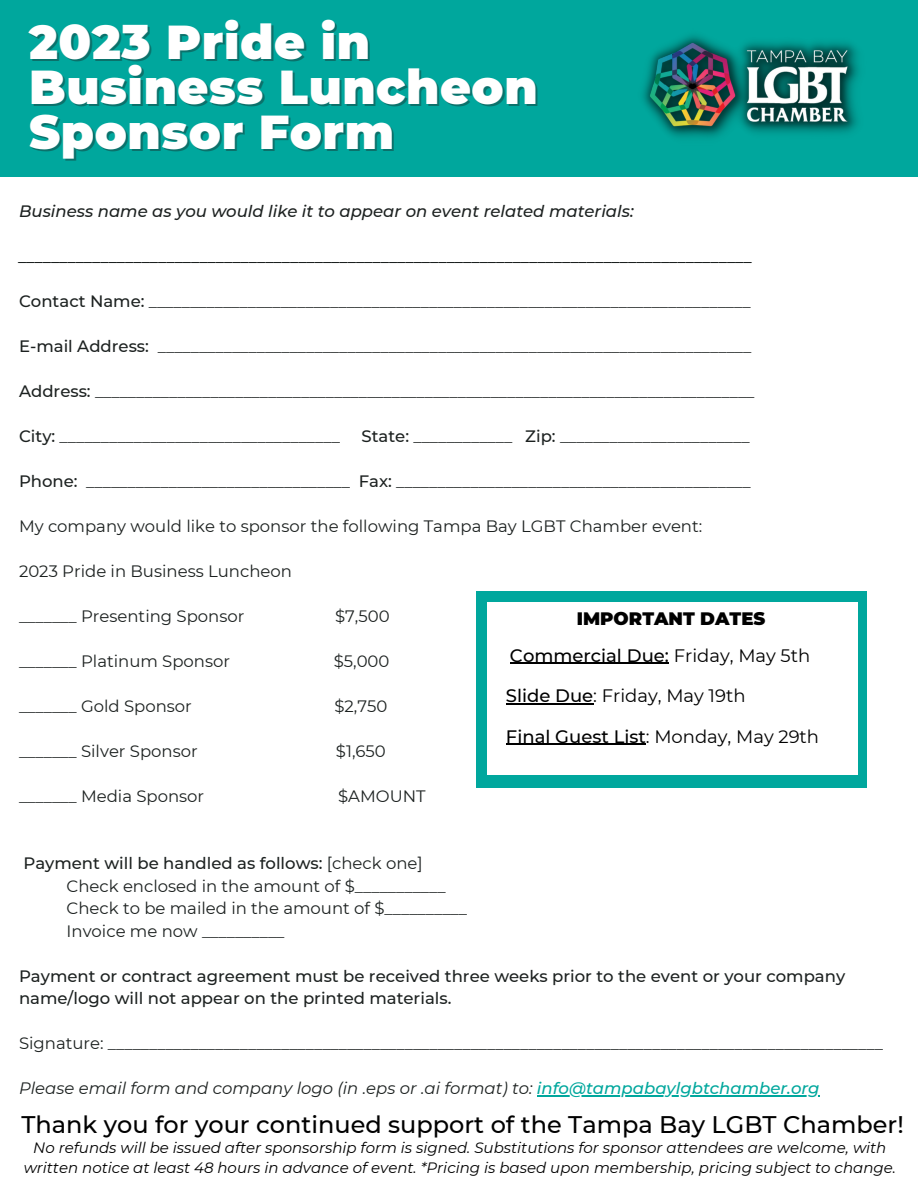
<style>
.page{position:relative;width:918px;height:1188px;background:#fff}
.page>*{position:absolute;margin:0;border:0;box-sizing:border-box;transform-origin:0 0}
.t1{font:900 47.55px/45px "Montserrat";letter-spacing:.01em;color:#fff}
.t2{font:500 24px "Montserrat";color:#000}
.t3{font:18px "Montserrat";color:#000}
.t4{font:900 18px/36.3px "Montserrat";color:#000}
.t5{font:16.5px/22.5px "Montserrat";color:#1c2120}
.t6{font:italic 500 16.5px "Montserrat";color:#1c2120}
.t7{font:500 16.5px/22.5px "Montserrat";color:#1c2120}
.t8{font:italic 16.5px "Montserrat";color:#1c2120}
.t9{font:italic 15px/20.2px "Montserrat";color:#000;text-align:center}
.s1{font-weight:500}
.s2{font-weight:400}
.s3{font-weight:500;color:#00a79d}
</style>
<div class="page">
<div style="left:0;top:0;width:918px;height:176px;background:#00a79d"></div>
<hr style="left:537px;top:1095px;width:283px;height:1px;background:#00a79d">
<img style="left:643px;top:35px;width:216px;height:103px">
<div style="left:476px;top:591px;width:390px;height:196px;background:#00a79d"></div>
<div style="left:487px;top:602px;width:371px;height:172px;background:#fff"></div>
<hr style="left:510px;top:663px;width:159px;height:1px;background:#000">
<hr style="left:506px;top:703px;width:87px;height:2px;background:#000">
<hr style="left:506px;top:744px;width:140px;height:1px;background:#000">
<h1 class="t1" style="left:29px;top:20px;width:510px">2023 Pride in<br>Business Luncheon<br>Sponsor Form</h1>
<p class="t6" style="left:19px;top:201px;width:616px">Business name as you would like it to appear on event related materials:</p>
<p class="t6" style="left:19px;top:246px;width:735px">_________________________________________________________________________________________</p>
<p class="t5" style="left:19px;top:289px;width:733px"><span class="s1">Contact Name:</span> _________________________________________________________________________</p>
<p class="t5" style="left:19px;top:334px;width:734px"><span class="s1">E-mail Address:</span> ________________________________________________________________________</p>
<p class="t5" style="left:19px;top:379px;width:737px"><span class="s1">Address:</span> ________________________________________________________________________________</p>
<p class="t5" style="left:19px;top:424px;width:322px"><span class="s1">City:</span> __________________________________</p>
<p class="t5" style="left:362px;top:424px;width:390px"><span class="s1">State:</span> ____________ <span class="s1">Zip:</span> _______________________</p>
<p class="t5" style="left:19px;top:469px;width:733px"><span class="s1">Phone:</span> ________________________________ <span class="s1">Fax:</span> ___________________________________________</p>
<p class="t5" style="left:19px;top:514px;width:685px">My company would like to sponsor the following Tampa Bay LGBT Chamber event:</p>
<p class="t5" style="left:19px;top:559px;width:275px">2023 Pride in Business Luncheon</p>
<p class="t5" style="left:19px;top:604px;width:227px">_______ Presenting Sponsor</p>
<p class="t5" style="left:335px;top:604px;width:56px">$7,500</p>
<p class="t5" style="left:19px;top:649px;width:213px">_______ Platinum Sponsor</p>
<p class="t5" style="left:334px;top:649px;width:57px">$5,000</p>
<p class="t5" style="left:19px;top:694px;width:174px">_______ Gold Sponsor</p>
<p class="t5" style="left:334px;top:694px;width:54px">$2,750</p>
<p class="t5" style="left:19px;top:739px;width:180px">_______ Silver Sponsor</p>
<p class="t5" style="left:336px;top:739px;width:51px">$1,650</p>
<p class="t5" style="left:19px;top:784px;width:187px">_______ Media Sponsor</p>
<p class="t5" style="left:338px;top:784px;width:89px">$AMOUNT</p>
<p class="t4" style="left:510px;top:601px;width:302px;text-indent:67px">IMPORTANT DATES<br><span class="s1">Commercial Due:</span> <span class="s2">Friday, May 5th</span></p>
<p class="t3" style="left:506px;top:685px;width:241px"><span class="s1">Slide Due</span>: Friday, May 19th</p>
<p class="t3" style="left:506px;top:725px;width:315px"><span class="s1">Final Guest List</span>: Monday, May 29th</p>
<p class="t5" style="left:67px;top:852px;width:402px;text-indent:-43px"><span class="s1">Payment will be handled as follows:</span> [check one] Check enclosed in the amount of $___________ Check to be mailed in the amount of $__________ Invoice me now __________</p>
<p class="t7" style="left:19px;top:964px;width:828px">Payment or contract agreement must be received three weeks prior to the event or your company name/logo will not appear on the printed materials.</p>
<p class="t5" style="left:19px;top:1032px;width:865px">Signature: ______________________________________________________________________________________________</p>
<p class="t8" style="left:19px;top:1078px;width:802px">Please email form and company logo (in .eps or .ai format) to: <span class="s3">info@tampabaylgbtchamber.org</span></p>
<h2 class="t2" style="left:21px;top:1110px;width:884px">Thank you for your continued support of the Tampa Bay LGBT Chamber!</h2>
<p class="t9" style="left:24px;top:1138px;width:874px">No refunds will be issued after sponsorship form is signed. Substitutions for sponsor attendees are welcome, with written notice at least 48 hours in advance of event. *Pricing is based upon membership, pricing subject to change.</p>
</div>
